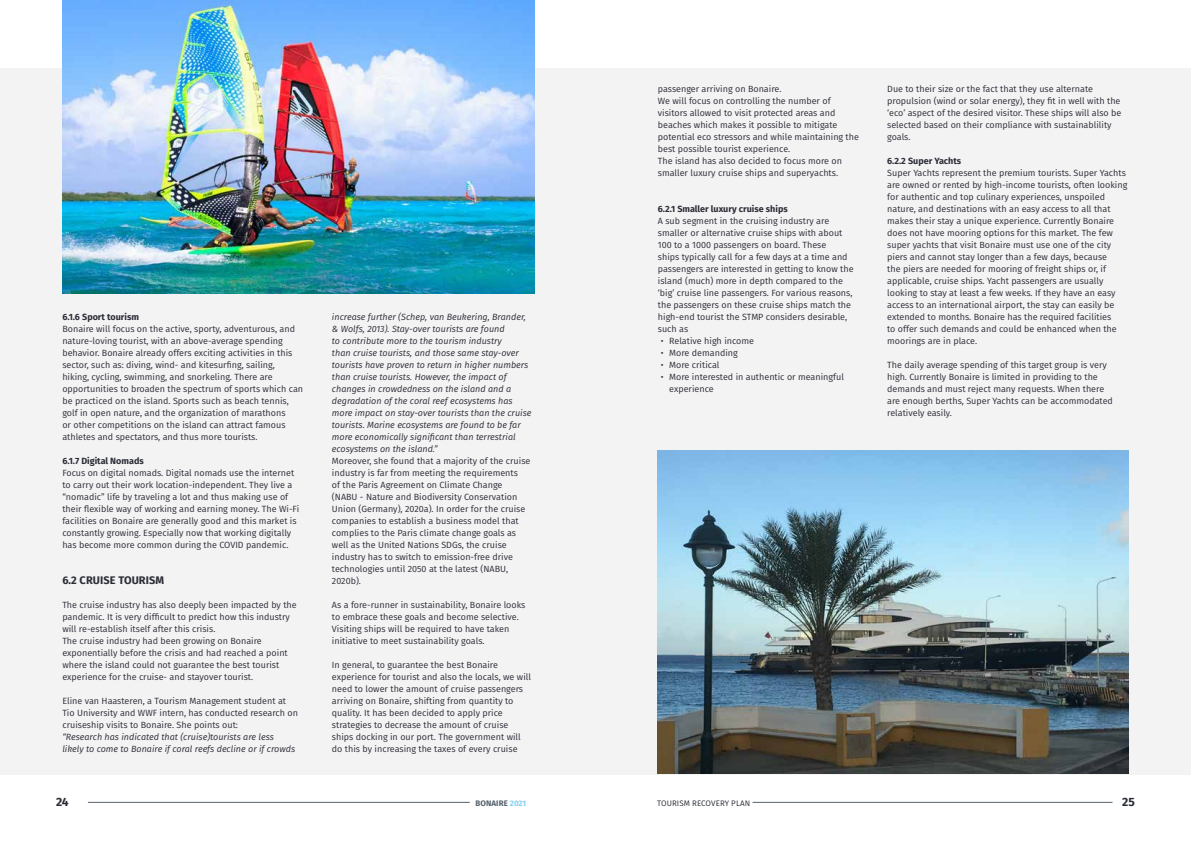
<style>
.page{position:relative;width:1191px;height:842px;background:#fff}
.page>*{position:absolute;margin:0;border:0;box-sizing:border-box;transform-origin:0 0}
.t1{font:700 12px "Fira Sans";color:#2a2c37}
.t2{font:700 11px "Fira Sans";letter-spacing:.01em;color:#2a2c37}
.t3{font:9px/12px "Fira Sans";color:#2a2c37}
.t4{font:italic 9px/12px "Fira Sans";color:#2a2c37}
.t5{font:700 9px "Fira Sans";color:#2a2c37}
.t6{font:8px "Fira Sans";letter-spacing:.01em;color:#2a2c37}
.t7{font:700 8px "Fira Sans";letter-spacing:.01em;color:#55616d}
.s1{color:#83cff3}
</style>
<div class="page">
<div style="left:0;top:68px;width:1191px;height:707px;background:#f4f3f3"></div>
<hr style="left:88px;top:802px;width:382px;height:1px;background:#55616d">
<hr style="left:752px;top:802px;width:360px;height:1px;background:#55616d">
<img style="left:62px;top:0;width:473px;height:293px">
<img style="left:658px;top:451px;width:470px;height:323px">
<p class="t5" style="left:62px;top:309px;width:78px">6.1.6 Sport tourism</p>
<p class="t3" style="left:62px;top:323px;width:242px">Bonaire will focus on the active, sporty, adventurous, and nature-loving tourist, with an above-average spending behavior. Bonaire already offers exciting activities in this sector, such as: diving, wind- and kitesurfing, sailing, hiking, cycling, swimming, and snorkeling. There are opportunities to broaden the spectrum of sports which can be practiced on the island. Sports such as beach tennis, golf in open nature, and the organization of marathons<br>or other competitions on the island can attract famous athletes and spectators, and thus more tourists.</p>
<p class="t5" style="left:62px;top:453px;width:83px">6.1.7 Digital Nomads</p>
<p class="t3" style="left:62px;top:467px;width:238px">Focus on digital nomads. Digital nomads use the internet to carry out their work location-independent. They live a “nomadic” life by traveling a lot and thus making use of their flexible way of working and earning money. The Wi-Fi facilities on Bonaire are generally good and this market is constantly growing. Especially now that working digitally has become more common during the COVID pandemic.</p>
<p class="t2" style="left:62px;top:571px;width:103px">6.2 CRUISE TOURISM</p>
<p class="t3" style="left:62px;top:599px;width:236px">The cruise industry has also deeply been impacted by the pandemic. It is very difficult to predict how this industry will re-establish itself after this crisis.<br>The cruise industry had been growing on Bonaire exponentially before the crisis and had reached a point where the island could not guarantee the best tourist experience for the cruise- and stayover tourist.</p>
<p class="t3" style="left:62px;top:695px;width:237px">Eline van Haasteren, a Tourism Management student at<br>Tio University and WWF intern, has conducted research on cruiseship visits to Bonaire. She points out:</p>
<p class="t4" style="left:62px;top:731px;width:234px">“Research has indicated that (cruise)tourists are less likely to come to Bonaire if coral reefs decline or if crowds</p>
<p class="t4" style="left:332px;top:311px;width:201px">increase further (Schep, van Beukering, Brander, &amp; Wolfs, 2013). Stay-over tourists are found<br>to contribute more to the tourism industry<br>than cruise tourists, and those same stay-over tourists have proven to return in higher numbers than cruise tourists. However, the impact of changes in crowdedness on the island and a degradation of the coral reef ecosystems has more impact on stay-over tourists than the cruise tourists. Marine ecosystems are found to be far more economically significant than terrestrial ecosystems on the island.”</p>
<p class="t3" style="left:332px;top:455px;width:200px">Moreover, she found that a majority of the cruise industry is far from meeting the requirements<br>of the Paris Agreement on Climate Change<br>(NABU - Nature and Biodiversity Conservation Union (Germany), 2020a). In order for the cruise companies to establish a business model that complies to the Paris climate change goals as well as the United Nations SDGs, the cruise industry has to switch to emission-free drive technologies until 2050 at the latest (NABU, 2020b).</p>
<p class="t3" style="left:332px;top:599px;width:195px">As a fore-runner in sustainability, Bonaire looks to embrace these goals and become selective.<br>Visiting ships will be required to have taken initiative to meet sustainability goals.</p>
<p class="t3" style="left:332px;top:659px;width:201px">In general, to guarantee the best Bonaire experience for tourist and also the locals, we will need to lower the amount of cruise passengers arriving on Bonaire, shifting from quantity to quality. It has been decided to apply price strategies to decrease the amount of cruise ships docking in our port. The government will do this by increasing the taxes of every cruise</p>
<p class="t3" style="left:658px;top:83px;width:203px">passenger arriving on Bonaire.<br>We will focus on controlling the number of visitors allowed to visit protected areas and beaches which makes it possible to mitigate potential eco stressors and while maintaining the best possible tourist experience.<br>The island has also decided to focus more on smaller luxury cruise ships and superyachts.</p>
<p class="t5" style="left:658px;top:201px;width:131px">6.2.1 Smaller luxury cruise ships</p>
<p class="t3" style="left:658px;top:215px;width:197px">A sub segment in the cruising industry are smaller or alternative cruise ships with about 100 to a 1000 passengers on board. These<br>ships typically call for a few days at a time and passengers are interested in getting to know the island (much) more in depth compared to the ‘big’ cruise line passengers. For various reasons, the passengers on these cruise ships match the high-end tourist the STMP considers desirable, such as</p>
<p class="t3" style="left:660px;top:335px;width:95px">• Relative high income</p>
<p class="t3" style="left:660px;top:347px;width:79px">• More demanding</p>
<p class="t3" style="left:660px;top:359px;width:60px">• More critical</p>
<p class="t3" style="left:669px;top:371px;width:176px;text-indent:-9px">• More interested in authentic or meaningful experience</p>
<p class="t3" style="left:887px;top:83px;width:236px">Due to their size or the fact that they use alternate propulsion (wind or solar energy), they fit in well with the ‘eco’ aspect of the desired visitor. These ships will also be selected based on their compliance with sustainablility goals.</p>
<p class="t5" style="left:887px;top:153px;width:76px">6.2.2 Super Yachts</p>
<p class="t3" style="left:887px;top:167px;width:242px">Super Yachts represent the premium tourists. Super Yachts are owned or rented by high-income tourists, often looking for authentic and top culinary experiences, unspoiled nature, and destinations with an easy access to all that makes their stay a unique experience. Currently Bonaire does not have mooring options for this market. The few super yachts that visit Bonaire must use one of the city piers and cannot stay longer than a few days, because<br>the piers are needed for mooring of freight ships or, if applicable, cruise ships. Yacht passengers are usually looking to stay at least a few weeks. If they have an easy access to an international airport, the stay can easily be extended to months. Bonaire has the required facilities<br>to offer such demands and could be enhanced when the moorings are in place.</p>
<p class="t3" style="left:887px;top:359px;width:227px">The daily average spending of this target group is very high. Currently Bonaire is limited in providing to the demands and must reject many requests. When there are enough berths, Super Yachts can be accommodated relatively easily.</p>
<h1 class="t1" style="left:56px;top:792px;width:14px">24</h1>
<p class="t7" style="left:475px;top:797px;width:52px">BONAIRE <span class="s1">2021</span></p>
<p class="t6" style="left:657px;top:797px;width:94px">TOURISM RECOVERY PLAN</p>
<h1 class="t1" style="left:1122px;top:792px;width:14px">25</h1>
</div>
